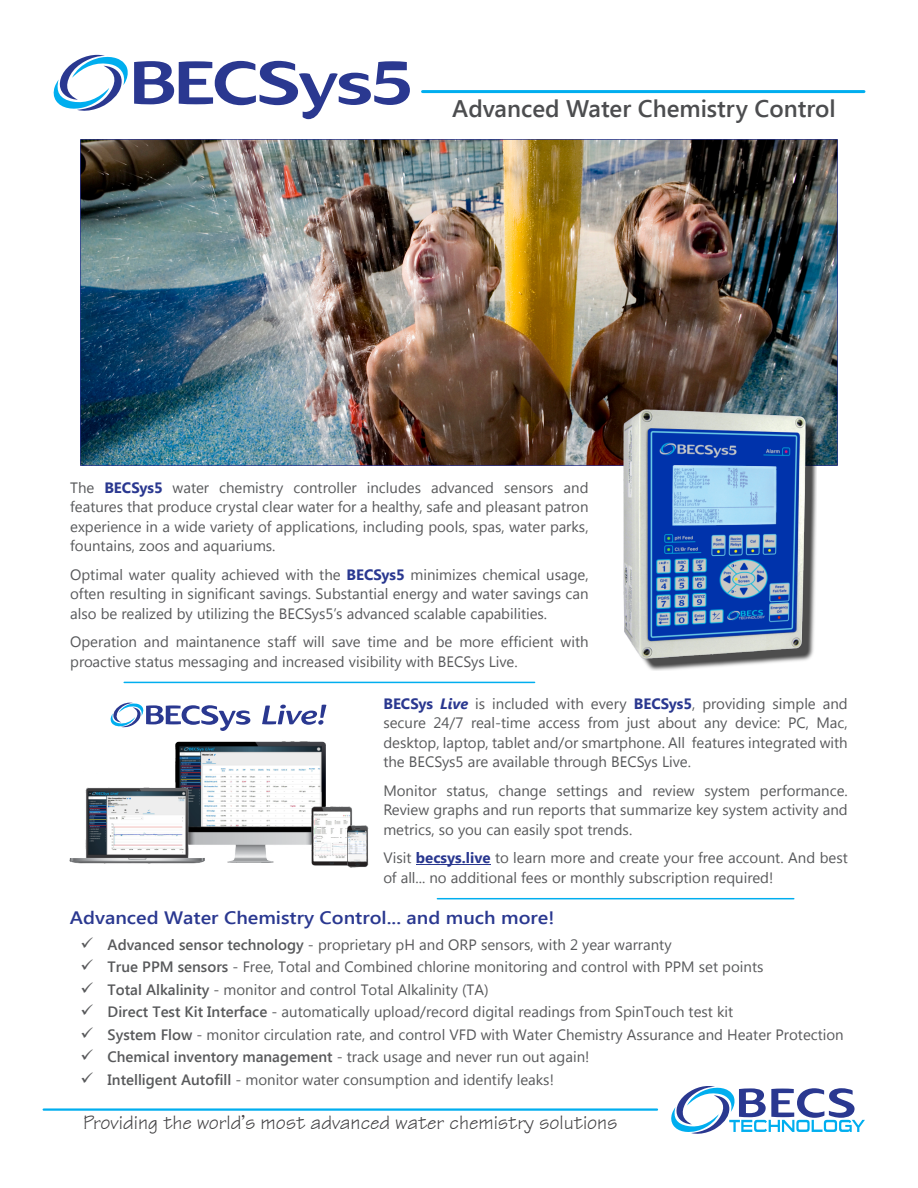
<style>
.page{position:relative;width:918px;height:1188px;background:#fff}
.page>*{position:absolute;margin:0;border:0;box-sizing:border-box;transform-origin:0 0}
.t1{font:600 24px "Segoe UI";color:#4c4d4f}
.t2{font:21px "Technical Plain";color:#403f41}
.t3{font:600 18px "Segoe UI";color:#2a3890;scale:1.1 1}
.t4{font:15px/19.5px "Segoe UI";color:#58595b;text-align:justify}
.s1{font-weight:700;color:#2a3890}
.s2{font-weight:700;font-style:italic;color:#2a3890}
.s3{font-weight:600}
</style>
<div class="page">
<hr style="left:423px;top:90px;width:441px;height:3px;background:#00aeef">
<svg style="left:671px;top:1086px;width:194px;height:48px"></svg>
<hr style="left:44px;top:1108px;width:613px;height:3px;background:#00aeef">
<hr style="left:437px;top:898px;width:357px;height:1px;background:#00aeef">
<svg style="left:134px;top:61px;width:276px;height:58px"></svg>
<svg style="left:54px;top:55px;width:74px;height:56px"></svg>
<img style="left:80px;top:140px;width:758px;height:326px">
<img style="left:642px;top:414px;width:175px;height:256px">
<img style="left:624px;top:409px;width:181px;height:250px">
<img style="left:648px;top:429px;width:151px;height:212px">
<img style="left:672px;top:465px;width:104px;height:60px">
<img style="left:175px;top:741px;width:151px;height:122px">
<img style="left:179px;top:747px;width:143px;height:80px">
<img style="left:69px;top:786px;width:137px;height:78px">
<img style="left:88px;top:792px;width:97px;height:62px">
<img style="left:310px;top:805px;width:43px;height:61px">
<img style="left:313px;top:811px;width:37px;height:50px">
<img style="left:345px;top:824px;width:24px;height:43px">
<img style="left:348px;top:830px;width:19px;height:32px">
<svg style="left:262px;top:705px;width:64px;height:20px"></svg>
<svg style="left:111px;top:703px;width:139px;height:28px"></svg>
<hr style="left:416px;top:865px;width:75px;height:1px;background:#2a3890">
<hr style="left:124px;top:682px;width:411px;height:1px;background:#00aeef">
<h1 class="t1" style="left:452px;top:100px;width:385px">Advanced Water Chemistry Control</h1>
<p class="t4" style="left:70px;top:479px;width:520px">The <span class="s1">BECSys5</span> water chemistry controller includes advanced sensors and features that produce crystal clear water for a healthy, safe and pleasant patron experience in a wide variety of applications, including pools, spas, water parks, fountains, zoos and aquariums.</p>
<p class="t4" style="left:70px;top:566px;width:520px">Optimal water quality achieved with the <span class="s1">BECSys5</span> minimizes chemical usage, often resulting in significant savings. Substantial energy and water savings can also be realized by utilizing the BECSys5’s advanced scalable capabilities.</p>
<p class="t4" style="left:70px;top:634px;width:520px">Operation and maintanence staff will save time and be more efficient with proactive status messaging and increased visibility with BECSys Live.</p>
<p class="t4" style="left:383px;top:695px;width:466px"><span class="s1">BECSys</span> <span class="s2">Live</span> is included with every <span class="s1">BECSys5</span>, providing simple and secure 24/7 real-time access from just about any device: PC, Mac, desktop, laptop, tablet and/or smartphone. All features integrated with the BECSys5 are available through BECSys Live.</p>
<p class="t4" style="left:383px;top:782px;width:466px">Monitor status, change settings and review system performance.<br>Review graphs and run reports that summarize key system activity and metrics, so you can easily spot trends.</p>
<p class="t4" style="left:383px;top:850px;width:466px">Visit <span class="s1">becsys.live</span> to learn more and create your free account. And best of all... no additional fees or monthly subscription required!</p>
<p class="t3" style="left:70px;top:911px;width:442px">Advanced Water Chemistry Control... and much more!</p>
<p class="t4" style="left:81px;top:936px;width:593px">✔ <span class="s3">Advanced sensor technology</span> - proprietary pH and ORP sensors, with 2 year warranty</p>
<p class="t4" style="left:81px;top:959px;width:684px">✔ <span class="s3">True PPM sensors</span> - Free, Total and Combined chlorine monitoring and control with PPM set points</p>
<p class="t4" style="left:81px;top:981px;width:410px">✔ <span class="s3">Total Alkalinity</span> - monitor and control Total Alkalinity (TA)</p>
<p class="t4" style="left:81px;top:1004px;width:654px">✔ <span class="s3">Direct Test Kit Interface</span> - automatically upload/record digital readings from SpinTouch test kit</p>
<p class="t4" style="left:81px;top:1026px;width:765px">✔ <span class="s3">System Flow</span> - monitor circulation rate, and control VFD with Water Chemistry Assurance and Heater Protection</p>
<p class="t4" style="left:81px;top:1049px;width:510px">✔ <span class="s3">Chemical inventory management</span> - track usage and never run out again!</p>
<p class="t4" style="left:81px;top:1071px;width:475px">✔ <span class="s3">Intelligent Autofill</span> - monitor water consumption and identify leaks!</p>
<h2 class="t2" style="left:83px;top:1115px;width:536px">Providing the world’s most advanced water chemistry solutions</h2>
</div>
